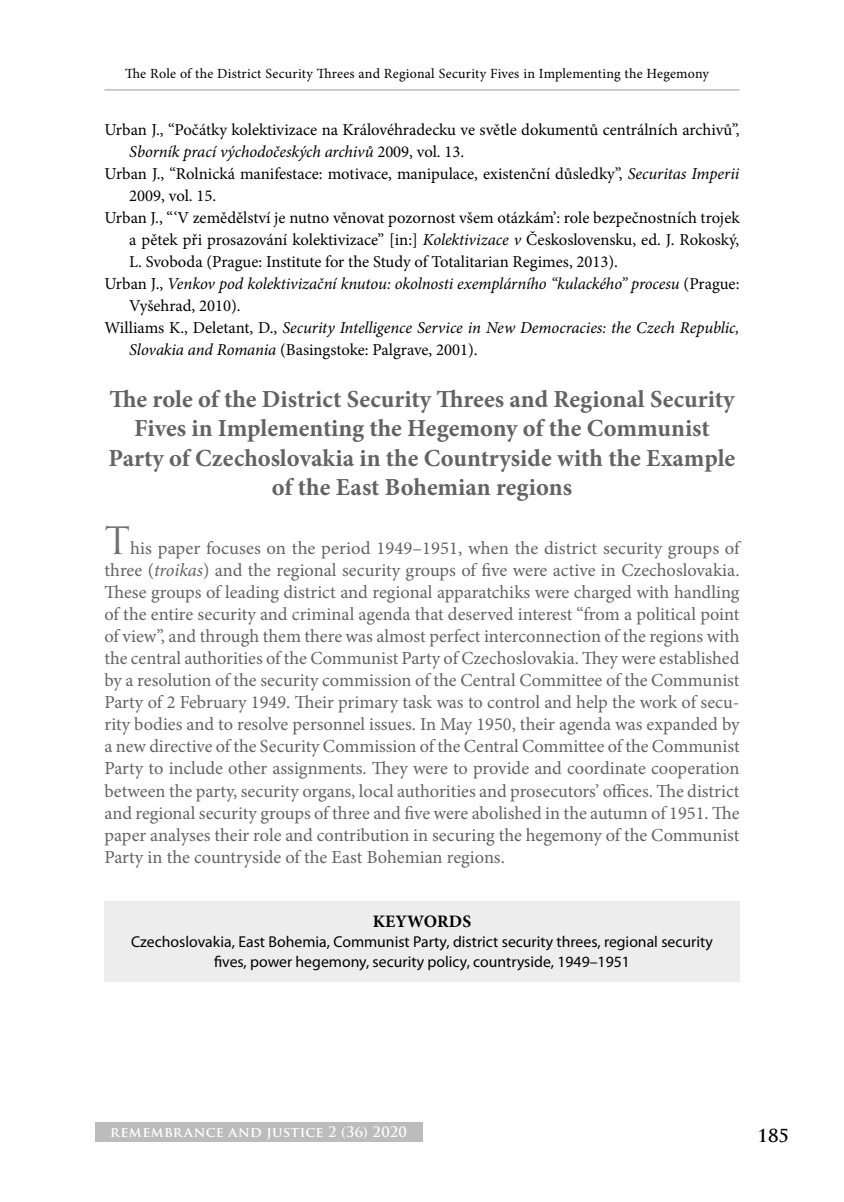
<style>
.page{position:relative;width:844px;height:1202px;background:#fff}
.page>*{position:absolute;margin:0;border:0;box-sizing:border-box;transform-origin:0 0}
.t1{font:700 24.5px/29.4px "Minion Pro";color:#646363;text-align:center}
.t2{font:18.38px/22.1px "Minion Pro";color:#646363;text-align:justify}
.t3{font:700 17.5px "Minion Pro";letter-spacing:.01em;color:#000}
.t4{font:700 17.5px "Trajan Pro";color:#000}
.t5{font:16.62px "Minion Pro";color:#000}
.t6{font:italic 16.62px "Minion Pro";letter-spacing:-.005em;color:#000}
.t7{font:15.75px/20.1px "Myriad Pro";color:#000;text-align:center}
.t8{font:14px "Minion Pro";letter-spacing:.015em;color:#000}
.t9{font:700 14px "Trajan Pro";letter-spacing:.025em;color:#fff}
.s1{font-style:normal}
.s2{font-style:italic}
.s3{font-family:"Trajan Pro";font-size:36.75px;color:#706f6f}
</style>
<div class="page">
<hr style="left:104px;top:89px;width:635px;height:1px;background:#9d9d9c">
<div style="left:95px;top:1121px;width:327px;height:20px;background:#bcbcbc"></div>
<div style="left:104px;top:901px;width:635px;height:80px;background:#ededed"></div>
<p class="t8" style="left:125px;top:65px;width:585px">The Role of the District Security Threes and Regional Security Fives in Implementing the Hegemony</p>
<p class="t5" style="left:104px;top:118px;width:637px">Urban J., “Počátky kolektivizace na Královéhradecku ve světle dokumentů centrálních archivů”,</p>
<p class="t6" style="left:129px;top:140px;width:336px">Sborník prací východočeských archivů <span class="s1">2009, vol. 13.</span></p>
<p class="t5" style="left:104px;top:162px;width:636px">Urban J., “Rolnická manifestace: motivace, manipulace, existenční důsledky”, <span class="s2">Securitas Imperii</span></p>
<p class="t5" style="left:129px;top:184px;width:88px">2009, vol. 15.</p>
<p class="t5" style="left:104px;top:206px;width:637px">Urban J., “‘V zemědělství je nutno věnovat pozornost všem otázkám’: role bezpečnostních trojek</p>
<p class="t5" style="left:129px;top:228px;width:611px">a pětek při prosazování kolektivizace” [in:] <span class="s2">Kolektivizace v</span> Československu, ed. J. Rokoský,</p>
<p class="t5" style="left:129px;top:250px;width:490px">L. Svoboda (Prague: Institute for the Study of Totalitarian Regimes, 2013).</p>
<p class="t6" style="left:104px;top:272px;width:636px"><span class="s1">Urban J.,</span> Venkov pod kolektivizační knutou: okolnosti exemplárního “kulackého” procesu <span class="s1">(Prague:</span></p>
<p class="t5" style="left:129px;top:294px;width:113px">Vyšehrad, 2010).</p>
<p class="t6" style="left:104px;top:316px;width:637px"><span class="s1">Williams K., Deletant, D.,</span> Security Intelligence Service in New Democracies: the Czech Republic,</p>
<p class="t5" style="left:129px;top:338px;width:350px"><span class="s2">Slovakia and Romania</span> (Basingstoke: Palgrave, 2001).</p>
<h1 class="t1" style="left:109px;top:384px;width:628px">The role of the District Security Threes and Regional Security Fives in Implementing the Hegemony of the Communist Party of Czechoslovakia in the Countryside with the Example of the East Bohemian regions</h1>
<p class="t2" style="left:104px;top:537px;width:637px"><span class="s3">T</span>his paper focuses on the period 1949–1951, when the district security groups of three (<span class="s2">troikas</span>) and the regional security groups of five were active in Czechoslovakia.<br>These groups of leading district and regional apparatchiks were charged with handling of the entire security and criminal agenda that deserved interest “from a political point of view”, and through them there was almost perfect interconnection of the regions with the central authorities of the Communist Party of Czechoslovakia. They were established by a resolution of the security commission of the Central Committee of the Communist Party of 2 February 1949. Their primary task was to control and help the work of secu&shy;rity bodies and to resolve personnel issues. In May 1950, their agenda was expanded by a new directive of the Security Commission of the Central Committee of the Communist Party to include other assignments. They were to provide and coordinate cooperation between the party, security organs, local authorities and prosecutors’ offices. The district and regional security groups of three and five were abolished in the autumn of 1951. The paper analyses their role and contribution in securing the hegemony of the Communist Party in the countryside of the East Bohemian regions.</p>
<p class="t3" style="left:373px;top:908px;width:100px">KEYWORDS</p>
<p class="t7" style="left:131px;top:931px;width:583px">Czechoslovakia, East Bohemia, Communist Party, district security threes, regional security fives, power hegemony, security policy, countryside, 1949–1951</p>
<p class="t9" style="left:110px;top:1122px;width:298px">REMEMBRANCE AND JUSTICE 2 (36) 2020</p>
<p class="t4" style="left:758px;top:1124px;width:33px">185</p>
</div>
